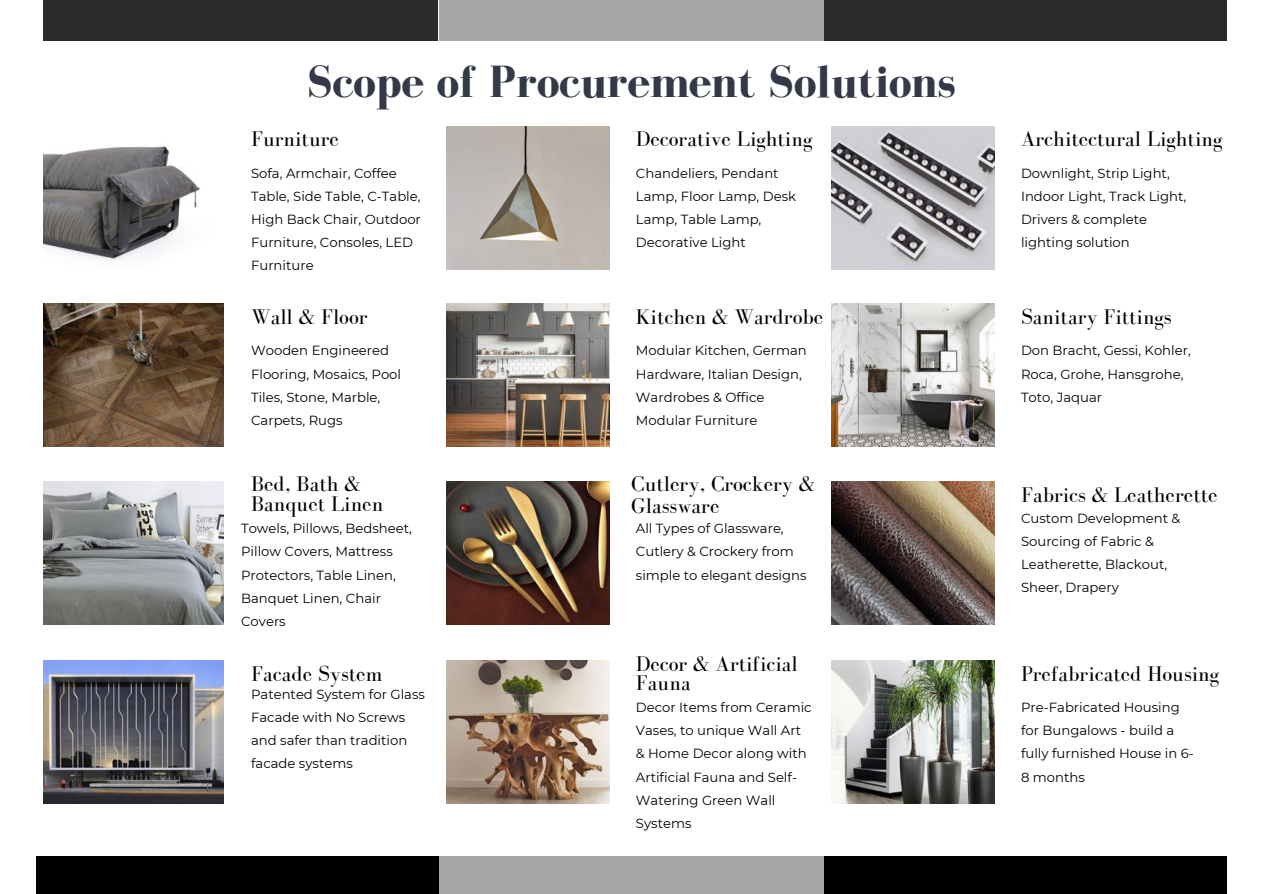
<style>
.page{position:relative;width:1263px;height:894px;background:#fff}
.page>*{position:absolute;margin:0;border:0;box-sizing:border-box;transform-origin:0 0}
.t1{font:700 46.35px "Bodoni FLF";color:#343947}
.t2{font:21.9px/21.3px "Bodoni FLF";color:#000}
.t3{font:13.2px/23.1px "Montserrat";color:#000}
</style>
<div class="page">
<img style="left:446px;top:481px;width:163px;height:143px">
<img style="left:446px;top:126px;width:163px;height:143px">
<img style="left:446px;top:304px;width:163px;height:142px">
<img style="left:831px;top:481px;width:163px;height:143px">
<img style="left:831px;top:304px;width:163px;height:142px">
<img style="left:831px;top:126px;width:163px;height:143px">
<img style="left:43px;top:304px;width:180px;height:142px">
<img style="left:43px;top:481px;width:180px;height:143px">
<img style="left:43px;top:146px;width:157px;height:114px">
<div style="left:44px;top:0;width:394px;height:41px;background:#2b2b2b"></div>
<div style="left:824px;top:0;width:402px;height:41px;background:#2b2b2b"></div>
<div style="left:439px;top:0;width:384px;height:41px;background:#a6a6a6"></div>
<img style="left:446px;top:660px;width:163px;height:143px">
<img style="left:831px;top:660px;width:163px;height:143px">
<img style="left:43px;top:660px;width:180px;height:143px">
<div style="left:36px;top:856px;width:403px;height:37px;background:#000"></div>
<div style="left:824px;top:856px;width:402px;height:37px;background:#000"></div>
<div style="left:439px;top:856px;width:384px;height:37px;background:#a6a6a6"></div>
<h1 class="t1" style="left:307px;top:56px;width:650px">Scope of Procurement Solutions</h1>
<h2 class="t2" style="left:251px;top:128px;width:89px">Furniture</h2>
<p class="t3" style="left:251px;top:161px;width:171px">Sofa, Armchair, Coffee<br>Table, Side Table, C-Table,<br>High Back Chair, Outdoor<br>Furniture, Consoles, LED<br>Furniture</p>
<h2 class="t2" style="left:251px;top:306px;width:118px">Wall &amp; Floor</h2>
<p class="t3" style="left:251px;top:339px;width:152px">Wooden Engineered<br>Flooring, Mosaics, Pool<br>Tiles, Stone, Marble,<br>Carpets, Rugs</p>
<h2 class="t2" style="left:251px;top:473px;width:134px;line-height:20.2px">Bed, Bath &amp;<br>Banquet Linen</h2>
<p class="t3" style="left:241px;top:517px;width:172px">Towels, Pillows, Bedsheet,<br>Pillow Covers, Mattress<br>Protectors, Table Linen,<br>Banquet Linen, Chair<br>Covers</p>
<h2 class="t2" style="left:251px;top:662px;width:133px">Facade System</h2>
<p class="t3" style="left:251px;top:682px;width:175px">Patented System for Glass<br>Facade with No Screws and safer than tradition facade systems</p>
<h2 class="t2" style="left:636px;top:128px;width:178px">Decorative Lighting</h2>
<p class="t3" style="left:636px;top:161px;width:162px">Chandeliers, Pendant<br>Lamp, Floor Lamp, Desk<br>Lamp, Table Lamp,<br>Decorative Light</p>
<h2 class="t2" style="left:636px;top:306px;width:189px">Kitchen &amp; Wardrobe</h2>
<p class="t3" style="left:636px;top:339px;width:172px">Modular Kitchen, German<br>Hardware, Italian Design,<br>Wardrobes &amp; Office<br>Modular Furniture</p>
<h2 class="t2" style="left:631px;top:473px;width:186px">Cutlery, Crockery &amp;<br>Glassware</h2>
<p class="t3" style="left:636px;top:517px;width:172px">All Types of Glassware,<br>Cutlery &amp; Crockery from simple to elegant designs</p>
<h2 class="t2" style="left:636px;top:654px;width:163px;line-height:19px">Decor &amp; Artificial<br>Fauna</h2>
<p class="t3" style="left:636px;top:695px;width:177px">Decor Items from Ceramic<br>Vases, to unique Wall Art &amp; Home Decor along with<br>Artificial Fauna and Self-<br>Watering Green Wall<br>Systems</p>
<h2 class="t2" style="left:1021px;top:128px;width:203px">Architectural Lighting</h2>
<p class="t3" style="left:1021px;top:161px;width:167px">Downlight, Strip Light,<br>Indoor Light, Track Light,<br>Drivers &amp; complete lighting solution</p>
<h2 class="t2" style="left:1021px;top:306px;width:152px">Sanitary Fittings</h2>
<p class="t3" style="left:1021px;top:339px;width:171px">Don Bracht, Gessi, Kohler,<br>Roca, Grohe, Hansgrohe,<br>Toto, Jaquar</p>
<h2 class="t2" style="left:1021px;top:483px;width:198px">Fabrics &amp; Leatherette</h2>
<p class="t3" style="left:1021px;top:506px;width:161px">Custom Development &amp;<br>Sourcing of Fabric &amp;<br>Leatherette, Blackout,<br>Sheer, Drapery</p>
<h2 class="t2" style="left:1021px;top:662px;width:200px">Prefabricated Housing</h2>
<p class="t3" style="left:1021px;top:695px;width:174px">Pre-Fabricated Housing for Bungalows - build a fully furnished House in 6-<br>8 months</p>
</div>
